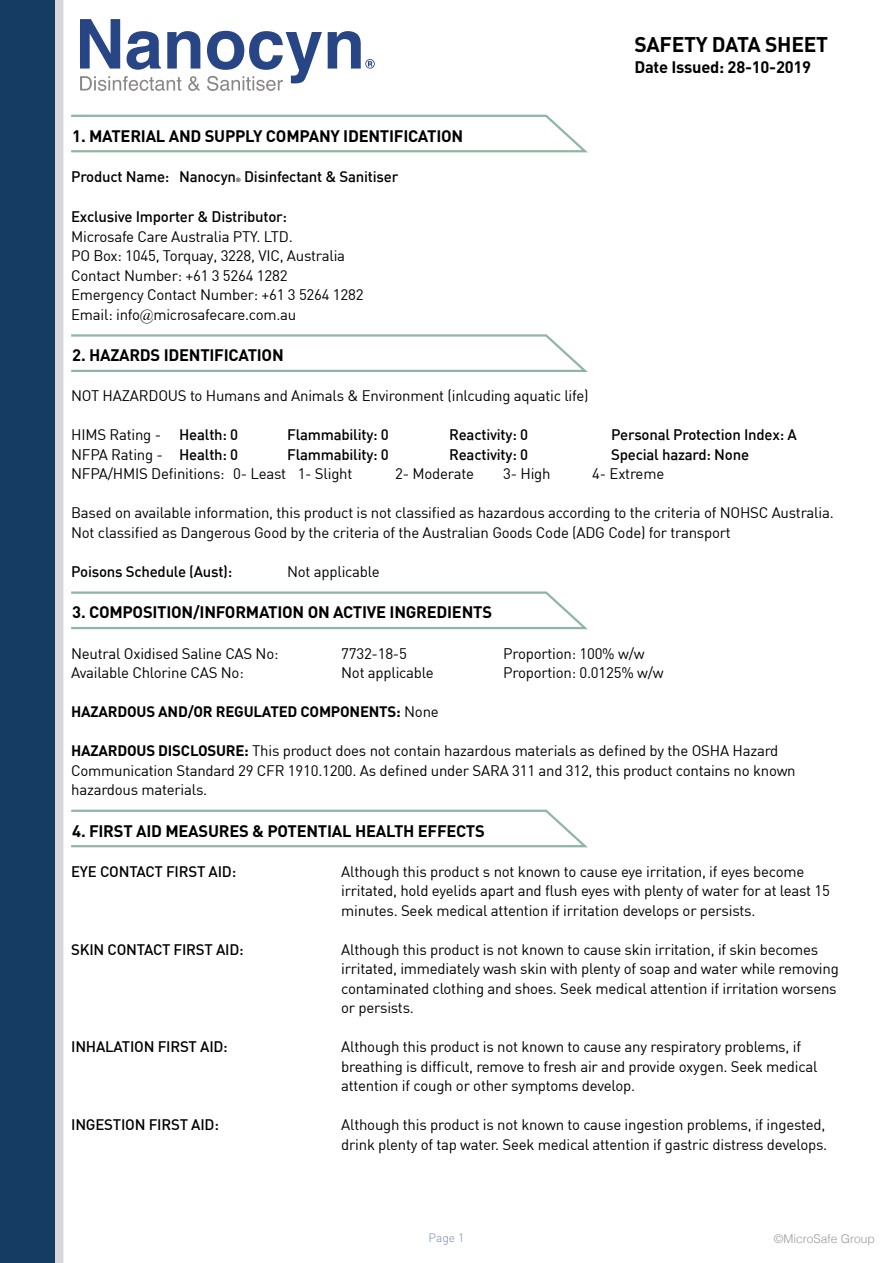
<style>
.page{position:relative;width:893px;height:1263px;background:#fff}
.page>*{position:absolute;margin:0;border:0;box-sizing:border-box;transform-origin:0 0}
.t1{font:700 21px "DIN";letter-spacing:-.015em;color:#000}
.t2{font:700 16.5px "DIN";letter-spacing:-.015em;color:#000}
.t3{font:15px/19.5px "DIN";letter-spacing:-.015em;color:#000}
.t4{font:500 15px "DIN";letter-spacing:-.015em;color:#000}
.t5{font:700 15px "DIN";letter-spacing:-.015em;color:#000}
.t6{font:300 12px "Helvetica";color:#999b9e}
.t7{font:300 12px "DIN";color:#7386b0}
.t8{font:500 6px "DIN";color:#000}
.s1{font-family:"Times New Roman"}
.s2{font-weight:500}
.s3{font-weight:400}
.s4{font-weight:700}
</style>
<div class="page">
<img style="left:80px;top:19px;width:295px;height:72px">
<svg style="left:54px;top:0;width:9px;height:1263px"></svg>
<div style="left:0;top:0;width:54px;height:1263px;background:#153c63"></div>
<svg style="left:71px;top:114px;width:517px;height:39px"></svg>
<svg style="left:71px;top:334px;width:517px;height:38px"></svg>
<svg style="left:71px;top:591px;width:517px;height:39px"></svg>
<svg style="left:71px;top:809px;width:517px;height:39px"></svg>
<h1 class="t1" style="left:634px;top:31px;width:195px">SAFETY DATA SHEET</h1>
<p class="t2" style="left:634px;top:56px;width:178px">Date Issued: 28-10-2019</p>
<p class="t2" style="left:72px;top:125px;width:393px">1. MATERIAL AND SUPPLY COMPANY IDENTIFICATION</p>
<p class="t4" style="left:71px;top:167px;width:166px">Product Name: Nanocyn</p>
<p class="t8" style="left:236px;top:176px;width:7px">®</p>
<p class="t4" style="left:244px;top:167px;width:156px">Disinfectant &amp; Sanitiser</p>
<p class="t4" style="left:71px;top:207px;width:217px">Exclusive Importer &amp; Distributor:</p>
<p class="t3" style="left:71px;top:227px;width:294px">Microsafe Care Australia PTY. LTD.<br>PO Box: 1045, Torquay, 3228, VIC, Australia Contact Number: +61 3 5264 1282<br>Emergency Contact Number: +61 3 5264 1282<br>Email: info<span class="s1">@</span>microsafecare.com.au</p>
<p class="t2" style="left:72px;top:345px;width:213px">2. HAZARDS IDENTIFICATION</p>
<p class="t3" style="left:71px;top:386px;width:519px">NOT HAZARDOUS to Humans and Animals &amp; Environment (inlcuding aquatic life)</p>
<p class="t3" style="left:71px;top:425px;width:169px">HIMS Rating - <span class="s2">Health: 0</span></p>
<p class="t4" style="left:287px;top:425px;width:103px">Flammability: 0</p>
<p class="t4" style="left:449px;top:425px;width:80px">Reactivity: 0</p>
<p class="t4" style="left:611px;top:425px;width:187px">Personal Protection Index: A</p>
<p class="t3" style="left:71px;top:444px;width:169px">NFPA Rating - <span class="s2">Health: 0</span></p>
<p class="t4" style="left:287px;top:445px;width:103px">Flammability: 0</p>
<p class="t4" style="left:449px;top:445px;width:80px">Reactivity: 0</p>
<p class="t4" style="left:611px;top:445px;width:139px">Special hazard: None</p>
<p class="t3" style="left:71px;top:464px;width:283px">NFPA/HMIS Definitions: 0- Least 1- Slight</p>
<p class="t3" style="left:395px;top:464px;width:80px">2- Moderate</p>
<p class="t3" style="left:503px;top:464px;width:49px">3- High</p>
<p class="t3" style="left:592px;top:464px;width:73px">4- Extreme</p>
<p class="t3" style="left:71px;top:503px;width:764px">Based on available information, this product is not classified as hazardous according to the criteria of NOHSC Australia.<br>Not classified as Dangerous Good by the criteria of the Australian Goods Code (ADG Code) for transport</p>
<p class="t4" style="left:71px;top:562px;width:163px">Poisons Schedule (Aust):</p>
<p class="t3" style="left:287px;top:561px;width:94px">Not applicable</p>
<p class="t2" style="left:72px;top:602px;width:421px">3. COMPOSITION/INFORMATION ON ACTIVE INGREDIENTS</p>
<p class="t3" style="left:71px;top:643px;width:209px">Neutral Oxidised Saline CAS No:</p>
<p class="t3" style="left:341px;top:643px;width:67px">7732-18-5</p>
<p class="t3" style="left:503px;top:643px;width:143px">Proportion: 100% w/w</p>
<p class="t3" style="left:71px;top:663px;width:174px">Available Chlorine CAS No:</p>
<p class="t3" style="left:341px;top:663px;width:94px">Not applicable</p>
<p class="t3" style="left:503px;top:663px;width:162px">Proportion: 0.0125% w/w</p>
<p class="t5" style="left:71px;top:702px;width:369px">HAZARDOUS AND/OR REGULATED COMPONENTS: <span class="s3">None</span></p>
<p class="t3" style="left:71px;top:741px;width:726px"><span class="s4">HAZARDOUS DISCLOSURE:</span> This product does not contain hazardous materials as defined by the OSHA Hazard<br>Communication Standard 29 CFR 1910.1200. As defined under SARA 311 and 312, this product contains no known hazardous materials.</p>
<p class="t2" style="left:72px;top:820px;width:414px">4. FIRST AID MEASURES &amp; POTENTIAL HEALTH EFFECTS</p>
<p class="t4" style="left:71px;top:862px;width:167px">EYE CONTACT FIRST AID:</p>
<p class="t3" style="left:341px;top:861px;width:490px">Although this product s not known to cause eye irritation, if eyes become irritated, hold eyelids apart and flush eyes with plenty of water for at least 15 minutes. Seek medical attention if irritation develops or persists.</p>
<p class="t4" style="left:71px;top:940px;width:174px">SKIN CONTACT FIRST AID:</p>
<p class="t3" style="left:341px;top:939px;width:499px">Although this product is not known to cause skin irritation, if skin becomes irritated, immediately wash skin with plenty of soap and water while removing contaminated clothing and shoes. Seek medical attention if irritation worsens or persists.</p>
<p class="t4" style="left:71px;top:1037px;width:158px">INHALATION FIRST AID:</p>
<p class="t3" style="left:341px;top:1037px;width:478px">Although this product is not known to cause any respiratory problems, if breathing is difficult, remove to fresh air and provide oxygen. Seek medical attention if cough or other symptoms develop.</p>
<p class="t4" style="left:71px;top:1115px;width:149px">INGESTION FIRST AID:</p>
<p class="t3" style="left:341px;top:1115px;width:488px">Although this product is not known to cause ingestion problems, if ingested, drink plenty of tap water. Seek medical attention if gastric distress develops.</p>
<p class="t7" style="left:429px;top:1230px;width:37px">Page 1</p>
<p class="t6" style="left:774px;top:1228px;width:102px">©MicroSafe Group</p>
</div>
